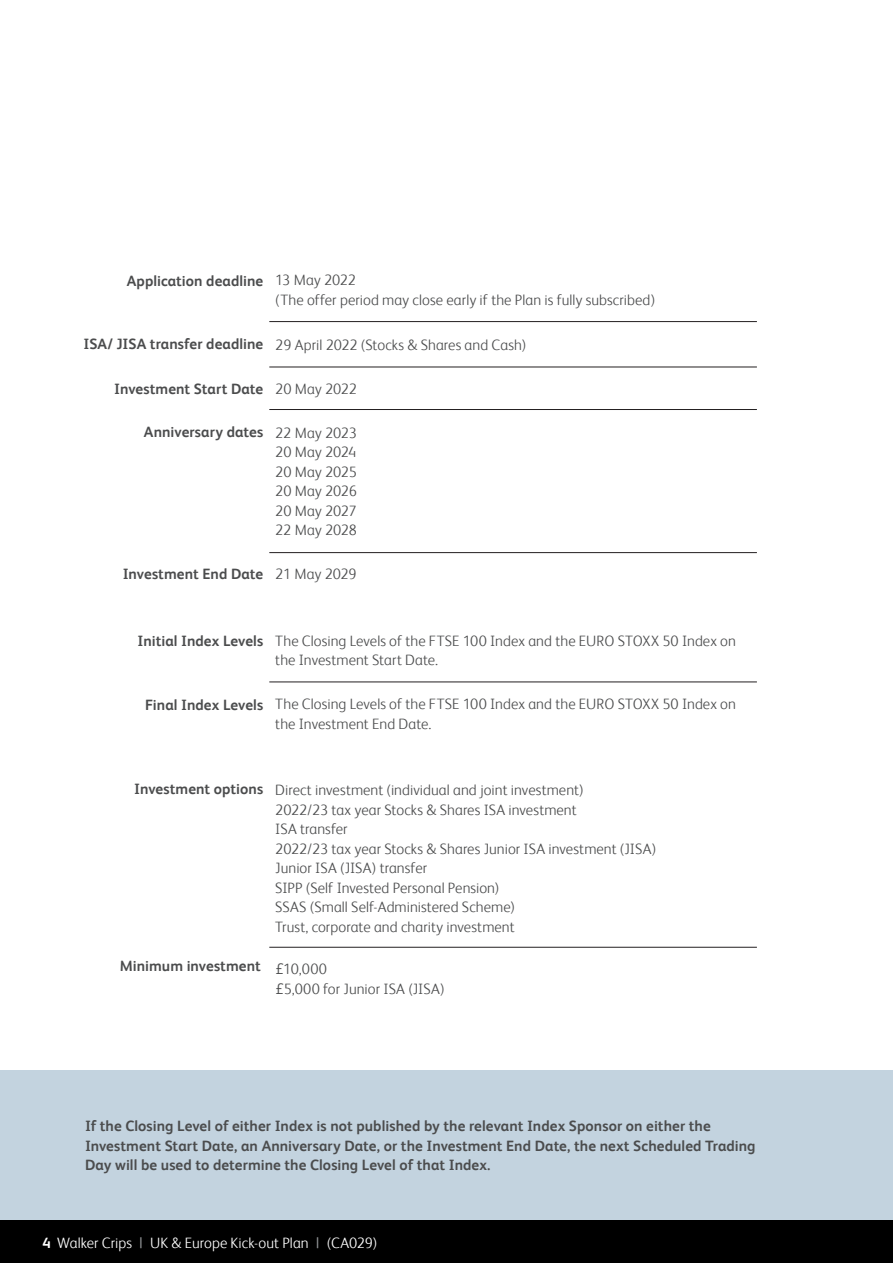
<style>
.page{position:relative;width:893px;height:1263px;background:#fff}
.page>*{position:absolute;margin:0;border:0;box-sizing:border-box;transform-origin:0 0}
.Main_body_text{font:300 15px/19.5px "FS Albert";letter-spacing:.005em;color:#4b4c4d}
.Main_body_text-2{font:700 15px/19.5px "FS Albert";letter-spacing:.005em;color:#4b4c4d}
.Main_body_text-3{font:300 15px "FS Albert";letter-spacing:.005em;color:#fff}
.s1{font-family:"Avenir";font-weight:400}
.s2{font-weight:700}
.s3{font-weight:400;color:#939598}
</style>
<div class="page">
<div style="left:0;top:1070px;width:893px;height:150px;background:#c3d3df"></div>
<hr style="left:269px;top:321px;width:488px;height:1px;background:#231f20">
<hr style="left:269px;top:367px;width:488px;height:1px;background:#231f20">
<hr style="left:269px;top:409px;width:488px;height:1px;background:#231f20">
<hr style="left:269px;top:552px;width:488px;height:1px;background:#231f20">
<hr style="left:269px;top:682px;width:488px;height:1px;background:#231f20">
<hr style="left:269px;top:947px;width:488px;height:1px;background:#231f20">
<div style="left:0;top:1220px;width:893px;height:43px;background:#000"></div>
<p class="Main_body_text-2" style="left:127px;top:270px;width:138px">Application deadline</p>
<p class="Main_body_text" style="left:275px;top:270px;width:82px">13 May 2022</p>
<p class="Main_body_text" style="left:275px;top:290px;width:381px">(The offer period may close early if the Plan is fully subscribed)</p>
<p class="Main_body_text-2" style="left:83px;top:334px;width:181px">ISA/ JISA transfer deadline</p>
<p class="Main_body_text" style="left:275px;top:335px;width:252px">29 April 2022 (Stocks &amp; Shares and Cash)</p>
<p class="Main_body_text-2" style="left:114px;top:379px;width:150px">Investment Start Date</p>
<p class="Main_body_text" style="left:275px;top:379px;width:83px">20 May 2022</p>
<p class="Main_body_text-2" style="left:144px;top:422px;width:121px">Anniversary dates</p>
<p class="Main_body_text" style="left:275px;top:423px;width:83px;text-align:justify">22 May 2023<br>20 May 2024<br>20 May 2025<br>20 May 2026<br>20 May 2027<br>22 May 2028</p>
<p class="Main_body_text-2" style="left:123px;top:564px;width:142px">Investment End Date</p>
<p class="Main_body_text" style="left:275px;top:564px;width:83px">21 May 2029</p>
<p class="Main_body_text-2" style="left:138px;top:631px;width:127px">Initial Index Levels</p>
<p class="Main_body_text" style="left:275px;top:631px;width:462px">The Closing Levels of the FTSE 100 Index and the EURO STOXX 50 Index on the Investment Start Date.</p>
<p class="Main_body_text-2" style="left:145px;top:695px;width:120px">Final Index Levels</p>
<p class="Main_body_text" style="left:275px;top:694px;width:462px">The Closing Levels of the FTSE 100 Index and the EURO STOXX 50 Index on the Investment End Date.</p>
<p class="Main_body_text-2" style="left:134px;top:779px;width:131px">Investment options</p>
<p class="Main_body_text" style="left:275px;top:780px;width:382px">Direct investment (individual and joint investment)<br>2022/23 tax year Stocks &amp; Shares ISA investment<br>ISA transfer<br>2022/23 tax year Stocks &amp; Shares Junior ISA investment (JISA)<br>Junior ISA (JISA) transfer<br>SIPP (Self Invested Personal Pension)<br>SSAS (Small Self-Administered Scheme)<br>Trust, corporate and charity investment</p>
<p class="Main_body_text-2" style="left:120px;top:956px;width:142px">Minimum investment</p>
<p class="Main_body_text" style="left:275px;top:959px;width:171px"><span class="s1">£</span>10,000<br><span class="s1">£</span>5,000 for Junior ISA (JISA)</p>
<p class="Main_body_text-2" style="left:85px;top:1116px;width:672px">If the Closing Level of either Index is not published by the relevant Index Sponsor on either the<br>Investment Start Date, an Anniversary Date, or the Investment End Date, the next Scheduled Trading<br>Day will be used to determine the Closing Level of that Index.</p>
<p class="Main_body_text-3" style="left:43px;top:1234px;width:336px"><span class="s2">4</span> Walker Crips <span class="s3">|</span> UK &amp; Europe Kick-out Plan <span class="s3">|</span> (CA029)</p>
</div>
